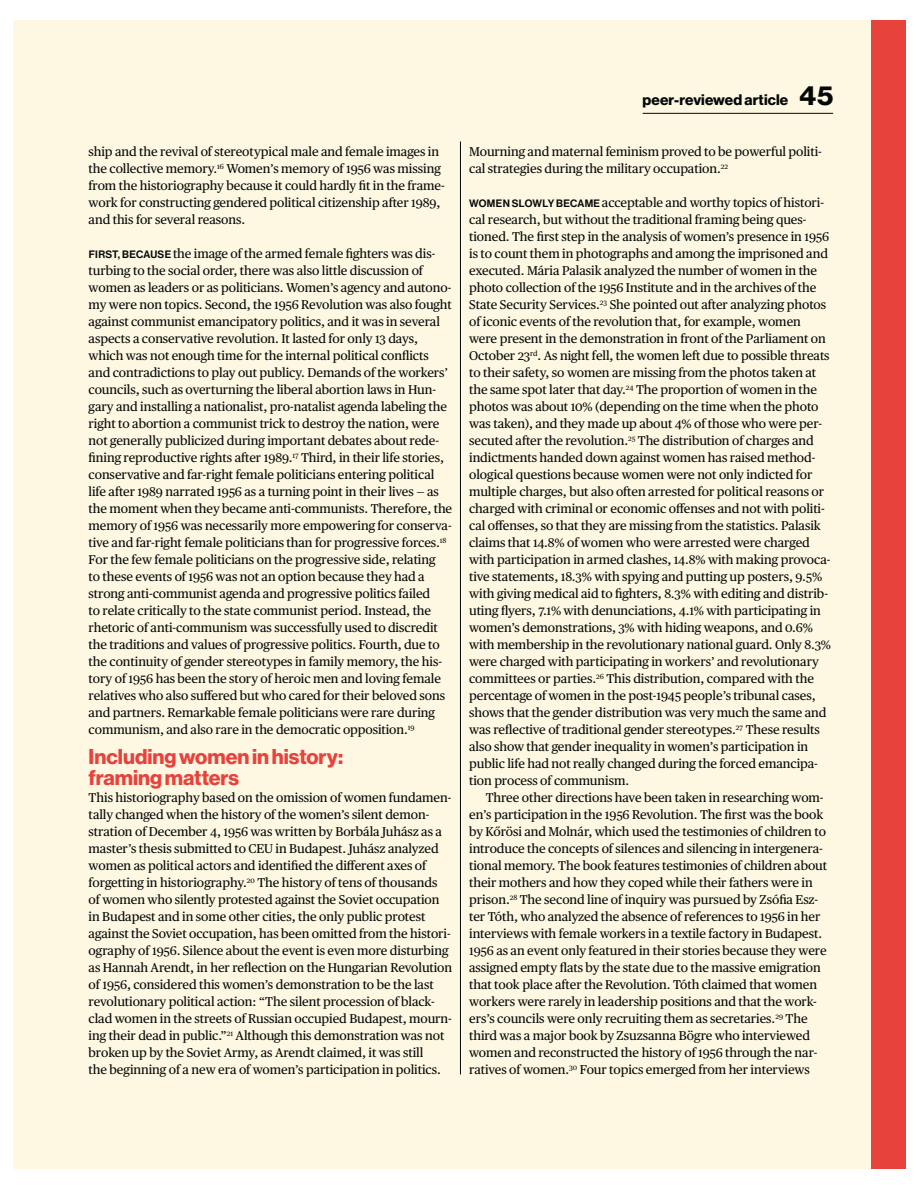
<style>
.page{position:relative;width:918px;height:1188px;background:#fff}
.page>*{position:absolute;margin:0;border:0;box-sizing:border-box;transform-origin:0 0}
.t1{font:21px/21px "N Haas Grotesk DS Pro 75 Bd";color:#e7433c}
.t2{font:15px "N Haas Grotesk DS Pro 75 Bd";letter-spacing:.01em;color:#040809}
.t3{font:12.75px/17px "Publico Text";letter-spacing:-.005em;color:#040809}
.s1{font-family:"N Haas Grotesk DS Pro 65 Md";font-size:10.5px}
.s2{font-size:27px}
</style>
<div class="page">
<div style="left:13px;top:20px;width:892px;height:1148px;background:#fef7e1"></div>
<hr style="left:460px;top:141px;width:1px;height:933px;background:#040809">
<hr style="left:643px;top:113px;width:190px;height:1px;background:#040809">
<div style="left:871px;top:20px;width:34px;height:1148px;background:#e7433c"></div>
<p class="t3" style="left:89px;top:144px;width:358px">ship and the revival of stereotypical male and female images in the collective memory.<sup>16</sup> Women’s memory of 1956 was missing from the historiography because it could hardly fit in the frame&shy;work for constructing gendered political citizenship after 1989, and this for several reasons.</p>
<p class="t3" style="left:89px;top:246px;width:365px"><span class="s1">FIRST, BECAUSE</span> the image of the armed female fighters was dis&shy;turbing to the social order, there was also little discussion of women as leaders or as politicians. Women’s agency and autono&shy;my were non topics. Second, the 1956 Revolution was also fought against communist emancipatory politics, and it was in several aspects a conservative revolution. It lasted for only 13 days, which was not enough time for the internal political conflicts and contradictions to play out publicy. Demands of the workers’ councils, such as overturning the liberal abortion laws in Hun&shy;gary and installing a nationalist, pro-natalist agenda labeling the right to abortion a communist trick to destroy the nation, were not generally publicized during important debates about rede&shy;fining reproductive rights after 1989.<sup>17</sup> Third, in their life stories, conservative and far-right female politicians entering political life after 1989 narrated 1956 as a turning point in their lives — as the moment when they became anti-communists. Therefore, the memory of 1956 was necessarily more empowering for conserva&shy;tive and far-right female politicians than for progressive forces.<sup>18<br></sup>For the few female politicians on the progressive side, relating<br>to these events of 1956 was not an option because they had a strong anti-communist agenda and progressive politics failed<br>to relate critically to the state communist period. Instead, the rhetoric of anti-communism was successfully used to discredit the traditions and values of progressive politics. Fourth, due to the continuity of gender stereotypes in family memory, the his&shy;tory of 1956 has been the story of heroic men and loving female relatives who also suffered but who cared for their beloved sons and partners. Remarkable female politicians were rare during communism, and also rare in the democratic opposition.<sup>19</sup></p>
<h1 class="t1" style="left:89px;top:748px;width:256px">Including women in history: framing matters</h1>
<p class="t3" style="left:89px;top:790px;width:365px">This historiography based on the omission of women fundamen&shy;tally changed when the history of the women’s silent demon&shy;stration of December 4, 1956 was written by Borbála Juhász as a master’s thesis submitted to CEU in Budapest. Juhász analyzed women as political actors and identified the different axes of forgetting in historiography.<sup>20</sup> The history of tens of thousands<br>of women who silently protested against the Soviet occupation in Budapest and in some other cities, the only public protest against the Soviet occupation, has been omitted from the histori&shy;ography of 1956. Silence about the event is even more disturbing as Hannah Arendt, in her reflection on the Hungarian Revolution of 1956, considered this women’s demonstration to be the last revolutionary political action: “The silent procession of black&shy;clad women in the streets of Russian occupied Budapest, mourn&shy;ing their dead in public.”<sup>21</sup> Although this demonstration was not broken up by the Soviet Army, as Arendt claimed, it was still<br>the beginning of a new era of women’s participation in politics.</p>
<p class="t2" style="left:643px;top:94px;width:192px">peer-reviewed article <span class="s2">45</span></p>
<p class="t3" style="left:469px;top:144px;width:354px">Mourning and maternal feminism proved to be powerful politi&shy;cal strategies during the military occupation.<sup>22</sup></p>
<p class="t3" style="left:469px;top:195px;width:363px"><span class="s1">WOMEN SLOWLY BECAME</span> acceptable and worthy topics of histori&shy;cal research, but without the traditional framing being ques&shy;tioned. The first step in the analysis of women’s presence in 1956 is to count them in photographs and among the imprisoned and executed. Mária Palasik analyzed the number of women in the photo collection of the 1956 Institute and in the archives of the State Security Services.<sup>23</sup> She pointed out after analyzing photos of iconic events of the revolution that, for example, women were present in the demonstration in front of the Parliament on October 23<sup>rd</sup>. As night fell, the women left due to possible threats to their safety, so women are missing from the photos taken at the same spot later that day.<sup>24</sup> The proportion of women in the photos was about 10% (depending on the time when the photo was taken), and they made up about 4% of those who were per&shy;secuted after the revolution.<sup>25</sup> The distribution of charges and indictments handed down against women has raised method&shy;ological questions because women were not only indicted for multiple charges, but also often arrested for political reasons or charged with criminal or economic offenses and not with politi&shy;cal offenses, so that they are missing from the statistics. Palasik claims that 14.8% of women who were arrested were charged with participation in armed clashes, 14.8% with making provoca&shy;tive statements, 18.3% with spying and putting up posters, 9.5% with giving medical aid to fighters, 8.3% with editing and distrib&shy;uting flyers, 7.1% with denunciations, 4.1% with participating in women’s demonstrations, 3% with hiding weapons, and 0.6% with membership in the revolutionary national guard. Only 8.3% were charged with participating in workers’ and revolutionary committees or parties.<sup>26</sup> This distribution, compared with the percentage of women in the post-1945 people’s tribunal cases, shows that the gender distribution was very much the same and was reflective of traditional gender stereotypes.<sup>27</sup> These results also show that gender inequality in women’s participation in public life had not really changed during the forced emancipa&shy;tion process of communism.</p>
<p class="t3" style="left:469px;top:790px;width:359px;text-indent:16px">Three other directions have been taken in researching wom&shy;en’s participation in the 1956 Revolution. The first was the book by Kőrösi and Molnár, which used the testimonies of children to introduce the concepts of silences and silencing in intergenera&shy;tional memory. The book features testimonies of children about their mothers and how they coped while their fathers were in prison.<sup>28</sup> The second line of inquiry was pursued by Zsófia Esz&shy;ter Tóth, who analyzed the absence of references to 1956 in her interviews with female workers in a textile factory in Budapest.<br>1956 as an event only featured in their stories because they were assigned empty flats by the state due to the massive emigration that took place after the Revolution. Tóth claimed that women workers were rarely in leadership positions and that the work&shy;ers’s councils were only recruiting them as secretaries.<sup>29</sup> The third was a major book by Zsuzsanna Bögre who interviewed women and reconstructed the history of 1956 through the nar&shy;ratives of women.<sup>30</sup> Four topics emerged from her interviews</p>
</div>
